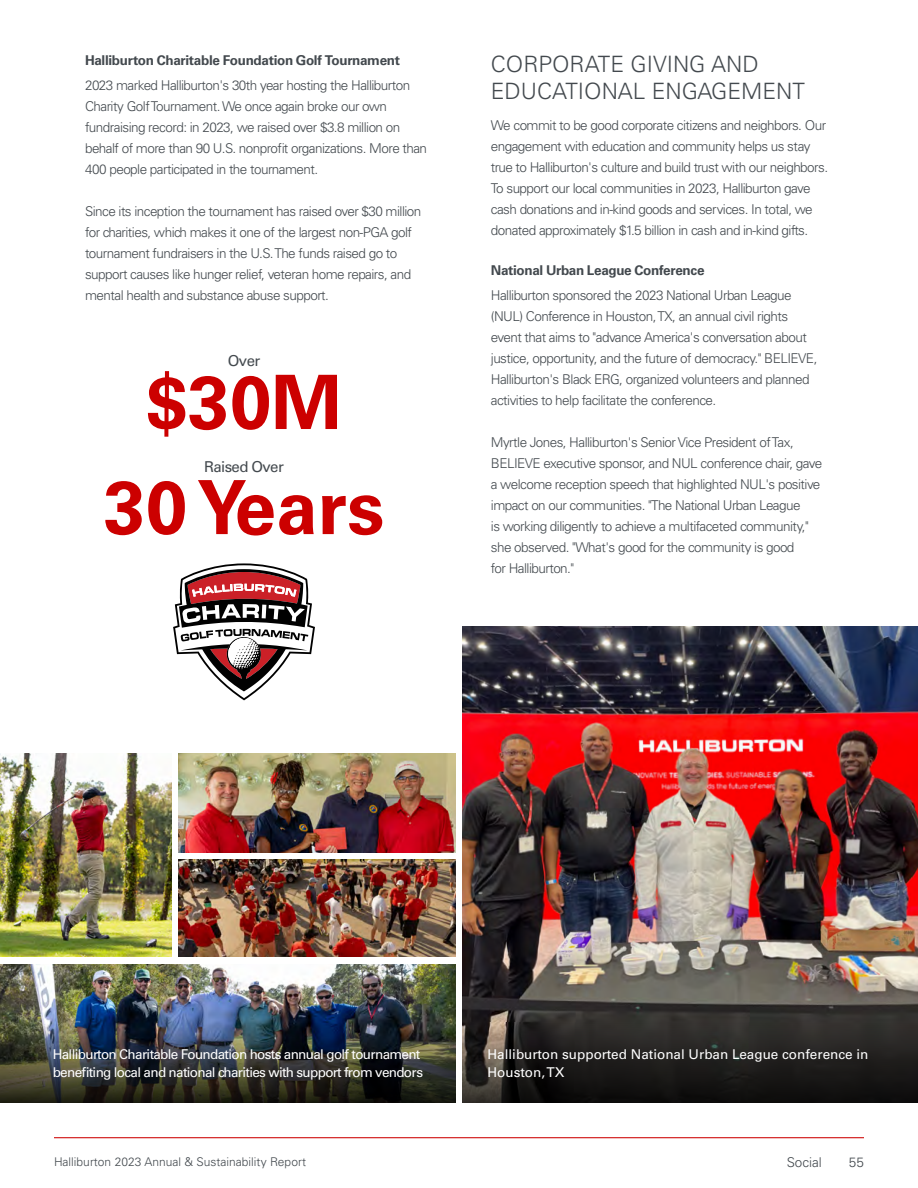
<style>
.page{position:relative;width:918px;height:1188px;background:#fff}
.page>*{position:absolute;margin:0;border:0;box-sizing:border-box;transform-origin:0 0}
.Report-Body-Copy{font:700 75px "Univers LT Std";color:#c00}
.Subheader{font:300 22.5px/27px "Univers LT Std";color:#43494e}
.Report-Body-Copy-2{font:15px "Univers LT Std";letter-spacing:-.04em;color:#43494e}
.Report-Body-Copy-3{font:300 13.5px/21px "Univers LT Std";letter-spacing:-.04em;color:#43494e}
.Report-Body-Copy-4{font:13.5px/18px "Univers LT Std";letter-spacing:-.05em;color:#fff}
.Report-Body-Copy-Bold{font:700 13.5px "Univers LT Std";letter-spacing:-.025em;color:#43494e}
.Report-Body-Copy-5{font:13.5px/18px "Univers LT Std";color:#fff}
.t1{font:300 12px "Univers LT Std";color:#43494e}
</style>
<div class="page">
<img style="left:462px;top:626px;width:456px;height:397px">
<svg style="left:462px;top:1023px;width:456px;height:80px;background:#22201e"></svg>
<svg style="left:173px;top:563px;width:142px;height:137px"></svg>
<img style="left:179px;top:753px;width:277px;height:100px">
<img style="left:179px;top:860px;width:277px;height:97px">
<img style="left:0;top:753px;width:171px;height:204px">
<img style="left:0;top:964px;width:456px;height:59px">
<img style="left:0;top:1023px;width:456px;height:80px">
<hr style="left:54px;top:1137px;width:810px;height:1px;background:#c00">
<p class="Report-Body-Copy-Bold" style="left:85px;top:52px;width:317px">Halliburton Charitable Foundation Golf Tournament</p>
<p class="Report-Body-Copy-3" style="left:85px;top:75px;width:344px">2023 marked Halliburton's 30th year hosting the Halliburton Charity Golf Tournament. We once again broke our own fundraising record: in 2023, we raised over $3.8 million on behalf of more than 90 U.S. nonprofit organizations. More than 400 people participated in the tournament.</p>
<p class="Report-Body-Copy-3" style="left:85px;top:201px;width:338px">Since its inception the tournament has raised over $30 million for charities, which makes it one of the largest non-PGA golf tournament fundraisers in the U.S. The funds raised go to support causes like hunger relief, veteran home repairs, and mental health and substance abuse support.</p>
<p class="Report-Body-Copy-2" style="left:228px;top:352px;width:34px">Over</p>
<p class="Report-Body-Copy" style="left:146px;top:359px;width:197px">$30M</p>
<p class="Report-Body-Copy-2" style="left:204px;top:458px;width:81px">Raised Over</p>
<p class="Report-Body-Copy" style="left:104px;top:464px;width:282px">30 Years</p>
<p class="Subheader" style="left:491px;top:50px;width:316px">CORPORATE GIVING AND<br>EDUCATIONAL ENGAGEMENT</p>
<p class="Report-Body-Copy-3" style="left:491px;top:115px;width:339px">We commit to be good corporate citizens and neighbors. Our engagement with education and community helps us stay true to Halliburton's culture and build trust with our neighbors.<br>To support our local communities in 2023, Halliburton gave cash donations and in-kind goods and services. In total, we donated approximately $1.5 billion in cash and in-kind gifts.</p>
<p class="Report-Body-Copy-Bold" style="left:491px;top:262px;width:215px">National Urban League Conference</p>
<p class="Report-Body-Copy-3" style="left:491px;top:285px;width:328px">Halliburton sponsored the 2023 National Urban League (NUL) Conference in Houston, TX, an annual civil rights event that aims to "advance America's conversation about justice, opportunity, and the future of democracy." BELIEVE, Halliburton's Black ERG, organized volunteers and planned activities to help facilitate the conference.</p>
<p class="Report-Body-Copy-3" style="left:491px;top:432px;width:333px">Myrtle Jones, Halliburton's Senior Vice President of Tax, BELIEVE executive sponsor, and NUL conference chair, gave a welcome reception speech that highlighted NUL's positive impact on our communities. "The National Urban League<br>is working diligently to achieve a multifaceted community," she observed. "What's good for the community is good<br>for Halliburton."</p>
<p class="Report-Body-Copy-4" style="left:53px;top:1046px;width:372px">Halliburton Charitable Foundation hosts annual golf tournament benefiting local and national charities with support from vendors</p>
<p class="Report-Body-Copy-5" style="left:488px;top:1046px;width:383px">Halliburton supported National Urban League conference in<br>Houston, TX</p>
<p class="t1" style="left:54px;top:1154px;width:253px">Halliburton 2023 Annual &amp; Sustainability Report</p>
<p class="Report-Body-Copy-3" style="left:787px;top:1152px;width:37px">Social</p>
<p class="Report-Body-Copy-3" style="left:849px;top:1152px;width:17px">55</p>
</div>
